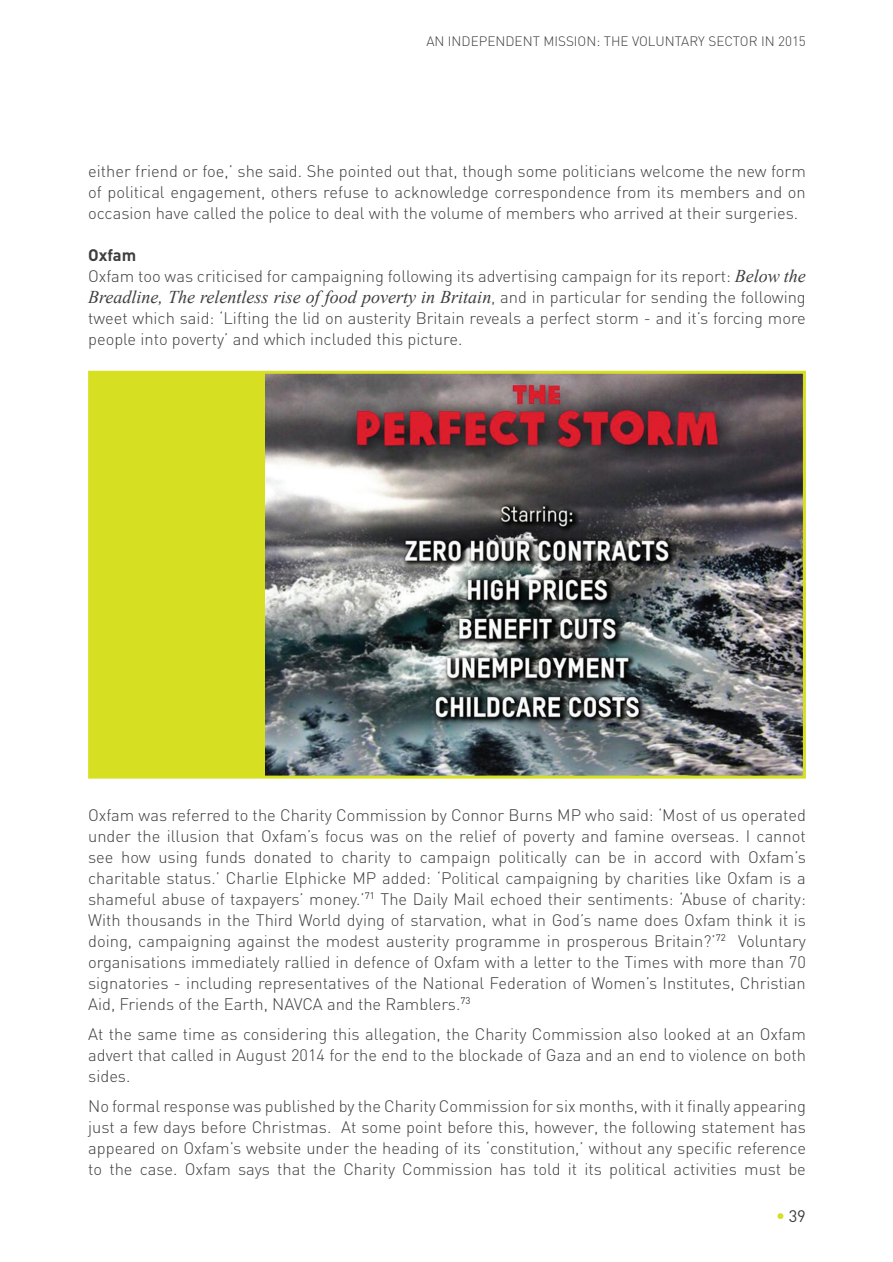
<style>
.page{position:relative;width:893px;height:1262px;background:#fff}
.page>*{position:absolute;margin:0;border:0;box-sizing:border-box;transform-origin:0 0}
.t1{font:italic 18px "Times New Roman";color:#3e3e3f}
.t2{font:300 16.5px/21px "DIN";color:#3e3e3f;text-align:justify}
.t3{font:16.5px "DIN";color:#3e3e3f}
.t4{font:300 13.5px "DIN";color:#3e3e3f}
.s1{font-weight:700}
.s2{font-family:"Times New Roman";font-weight:400;font-style:italic;font-size:18px}
.s3{font-family:"DIN";font-weight:300;font-style:normal;font-size:16.5px}
.s4{font-family:"DIN25";color:#d6df21}
</style>
<div class="page">
<div style="left:90px;top:372px;width:714px;height:405px;background:#d6df21"></div>
<img style="left:266px;top:375px;width:535px;height:399px">
<div style="left:88px;top:371px;width:717px;height:407px;border:3px solid #d6df21"></div>
<p class="t4" style="left:426px;top:33px;width:381px">AN INDEPENDENT MISSION: THE VOLUNTARY SECTOR IN 2015</p>
<p class="t2" style="left:88px;top:160px;width:719px">either friend or foe,’ she said. She pointed out that, though some politicians welcome the new form of political engagement, others refuse to acknowledge correspondence from its members and on occasion have called the police to deal with the volume of members who arrived at their surgeries.</p>
<p class="t2" style="left:88px;top:244px;width:719px"><span class="s1">Oxfam<br></span>Oxfam too was criticised for campaigning following its advertising campaign for its report: <span class="s2">Below the</span></p>
<p class="t1" style="left:88px;top:284px;width:719px">Breadline, The relentless rise of food poverty in Britain<span class="s3">, and in particular for sending the following</span></p>
<p class="t2" style="left:88px;top:307px;width:719px">tweet which said: ‘Lifting the lid on austerity Britain reveals a perfect storm - and it’s forcing more people into poverty’ and which included this picture.</p>
<p class="t2" style="left:88px;top:804px;width:719px">Oxfam was referred to the Charity Commission by Connor Burns MP who said: ‘Most of us operated under the illusion that Oxfam’s focus was on the relief of poverty and famine overseas. I cannot see how using funds donated to charity to campaign politically can be in accord with Oxfam’s charitable status.’ Charlie Elphicke MP added: ‘Political campaigning by charities like Oxfam is a shameful abuse of taxpayers’ money.’<sup>71</sup> The Daily Mail echoed their sentiments: ‘Abuse of charity:<br>With thousands in the Third World dying of starvation, what in God’s name does Oxfam think it is doing, campaigning against the modest austerity programme in prosperous Britain?’<sup>72</sup> Voluntary organisations immediately rallied in defence of Oxfam with a letter to the Times with more than 70 signatories - including representatives of the National Federation of Women’s Institutes, Christian Aid, Friends of the Earth, NAVCA and the Ramblers.<sup>73</sup></p>
<p class="t2" style="left:88px;top:1023px;width:719px">At the same time as considering this allegation, the Charity Commission also looked at an Oxfam advert that called in August 2014 for the end to the blockade of Gaza and an end to violence on both sides.</p>
<p class="t2" style="left:88px;top:1095px;width:719px">No formal response was published by the Charity Commission for six months, with it finally appearing just a few days before Christmas. At some point before this, however, the following statement has appeared on Oxfam’s website under the heading of its ‘constitution,’ without any specific reference to the case. Oxfam says that the Charity Commission has told it its political activities must be</p>
<p class="t3" style="left:776px;top:1206px;width:31px"><span class="s4">•</span> 39</p>
</div>
